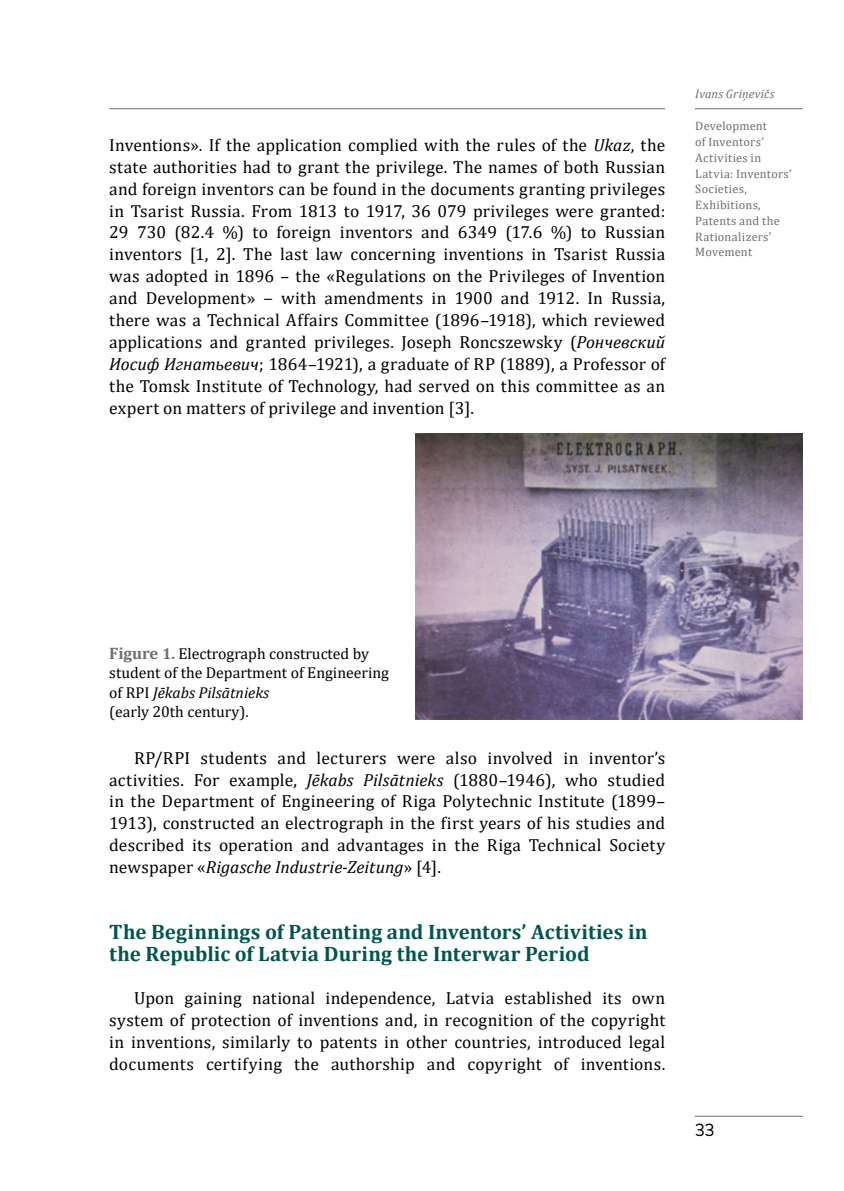
<style>
.page{position:relative;width:844px;height:1191px;background:#fff}
.page>*{position:absolute;margin:0;border:0;box-sizing:border-box;transform-origin:0 0}
.t1{font:700 21px/21.9px "Cambria";letter-spacing:.005em;color:#005551}
.t2{font:17.5px/21.9px "Cambria";letter-spacing:.015em;color:#000;text-align:justify}
.t3{font:17.5px "Mark Pro";color:#000}
.t4{font:15.75px/19.2px "Cambria";color:#000}
.t5{font:12.25px/15.8px "Cambria";letter-spacing:.02em;color:#6d6e71}
.t6{font:italic 12.25px "Cambria";letter-spacing:.015em;color:#6d6e71}
.s1{font-style:italic}
.s2{font-weight:700;font-size:16.62px;color:#6d6e71}
.s3{font-weight:700;color:#6d6e71}
</style>
<div class="page">
<hr style="left:694px;top:1115px;width:108px;height:1px;background:#6d6e71">
<hr style="left:109px;top:108px;width:556px;height:1px;background:#6d6e71">
<hr style="left:694px;top:108px;width:108px;height:1px;background:#6d6e71">
<img style="left:415px;top:434px;width:387px;height:286px">
<p class="t2" style="left:109px;top:134px;width:557px">Inventions». If the application complied with the rules of the <span class="s1">Ukaz</span>, the state authorities had to grant the privilege. The names of both Russian and foreign inventors can be found in the documents granting privileges in Tsarist Russia. From 1813 to 1917, 36 079 privileges were granted:<br>29 730 (82.4 %) to foreign inventors and 6349 (17.6 %) to Russian inventors [1, 2]. The last law concerning inventions in Tsarist Russia was adopted in 1896 – the «Regulations on the Privileges of Invention and Development» ‒ with amendments in 1900 and 1912. In Russia, there was a Technical Affairs Committee (1896–1918), which reviewed applications and granted privileges. Joseph Roncszewsky (<span class="s1">Рончевский Иосиф Игнатьевич</span>; 1864–1921), a graduate of RP (1889), a Professor of the Tomsk Institute of Technology, had served on this committee as an expert on matters of privilege and invention [3].</p>
<p class="t6" style="left:695px;top:86px;width:81px">Ivans Griņevičs</p>
<p class="t5" style="left:695px;top:118px;width:98px">Development<br>of Inventors’<br>Activities in<br>Latvia: Inventors’<br>Societies,<br>Exhibitions,<br>Patents and the<br>Rationalizers’<br>Movement</p>
<p class="t4" style="left:109px;top:644px;width:281px"><span class="s2">Figure</span> <span class="s3">1.</span> Electrograph constructed by student of the Department of Engineering of RPI <span class="s1">Jēkabs Pilsātnieks<br></span>(early 20th century).</p>
<p class="t2" style="left:109px;top:746px;width:557px;text-indent:25px">RP/RPI students and lecturers were also involved in inventor’s activities. For example, <span class="s1">Jēkabs Pilsātnieks</span> (1880–1946), who studied in the Department of Engineering of Riga Polytechnic Institute (1899– 1913), constructed an electrograph in the first years of his studies and described its operation and advantages in the Riga Technical Society newspaper «<span class="s1">Rigasche Industrie-Zeitung</span>» [4].</p>
<p class="t1" style="left:109px;top:920px;width:539px">The Beginnings of Patenting and Inventors’ Activities in the Republic of Latvia During the Interwar Period</p>
<p class="t2" style="left:109px;top:987px;width:557px;text-indent:25px">Upon gaining national independence, Latvia established its own system of protection of inventions and, in recognition of the copyright in inventions, similarly to patents in other countries, introduced legal documents certifying the authorship and copyright of inventions.</p>
<p class="t3" style="left:694px;top:1116px;width:21px">33</p>
</div>
